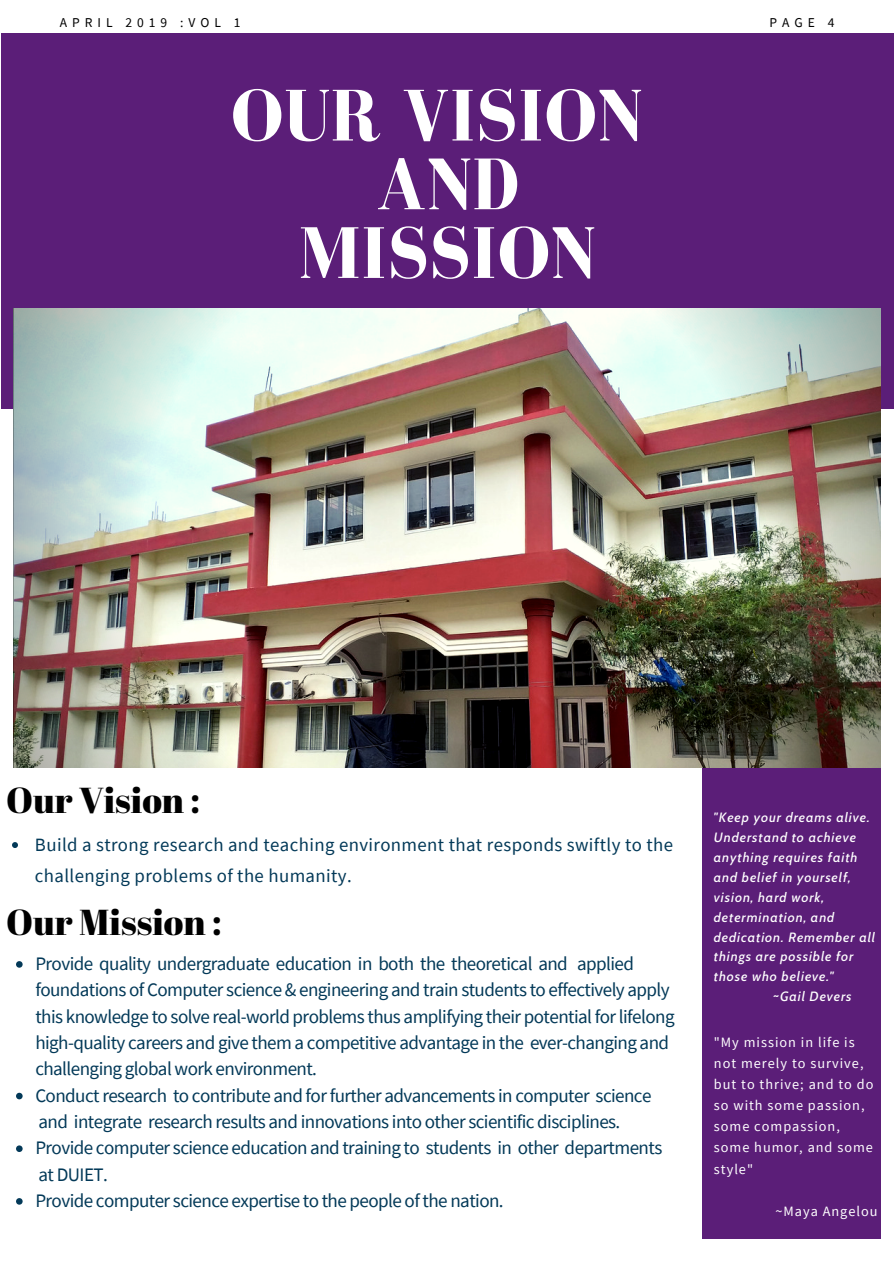
<style>
.page{position:relative;width:894px;height:1264px;background:#fff}
.page>*{position:absolute;margin:0;border:0;box-sizing:border-box;transform-origin:0 0}
.t1{font:700 75px/68.7px "Bodoni FLF";color:#fff;text-align:center}
.t2{font:36px "Abril Fatface";color:#000}
.t3{font:19.05px/26.2px "Source Sans Pro";letter-spacing:-.03em;color:#033958}
.t4{font:18.75px/31.2px "Source Sans Pro";letter-spacing:.02em;color:#033958}
.t5{font:14.25px/21.1px "Source Sans Pro";letter-spacing:.07em;color:#fff}
.t6{font:13.5px "Source Sans Pro";letter-spacing:.37em;color:#000}
.t7{font:italic 500 13.35px "Cabin";letter-spacing:.07em;color:#fff}
</style>
<div class="page">
<div style="left:2px;top:33px;width:891px;height:375px;background:#5b1e78"></div>
<svg style="left:12px;top:842px;width:6px;height:6px"></svg>
<div style="left:702px;top:763px;width:178px;height:475px;background:#5b1e78"></div>
<img style="left:14px;top:309px;width:866px;height:458px">
<svg style="left:16px;top:961px;width:7px;height:6px"></svg>
<svg style="left:16px;top:1092px;width:7px;height:7px"></svg>
<svg style="left:16px;top:1145px;width:7px;height:6px"></svg>
<svg style="left:16px;top:1198px;width:7px;height:6px"></svg>
<p class="t6" style="left:60px;top:14px;width:182px">APRIL 2019 :VOL 1</p>
<p class="t6" style="left:769px;top:14px;width:66px">PAGE 4</p>
<h1 class="t1" style="left:230px;top:81px;width:413px">OUR VISION<br>AND<br>MISSION</h1>
<h2 class="t2" style="left:6px;top:774px;width:195px">Our Vision :</h2>
<p class="t4" style="left:35px;top:828px;width:639px">Build a strong research and teaching environment that responds swiftly to the challenging problems of the humanity.</p>
<h2 class="t2" style="left:6px;top:896px;width:217px">Our Mission :</h2>
<p class="t3" style="left:35px;top:950px;width:640px">Provide quality undergraduate education in both the theoretical and applied foundations of Computer science &amp; engineering and train students to effectively apply this knowledge to solve real-world problems thus amplifying their potential for lifelong high-quality careers and give them a competitive advantage in the ever-changing and challenging global work environment.<br>Conduct research to contribute and for further advancements in computer science and integrate research results and innovations into other scientific disciplines.<br>Provide computer science education and training to students in other departments at DUIET.<br>Provide computer science expertise to the people of the nation.</p>
<p class="t7" style="left:713px;top:809px;width:157px">"Keep your dreams alive.</p>
<p class="t7" style="left:713px;top:829px;width:143px">Understand to achieve</p>
<p class="t7" style="left:713px;top:849px;width:145px">anything requires faith</p>
<p class="t7" style="left:713px;top:868px;width:138px">and belief in yourself,</p>
<p class="t7" style="left:713px;top:888px;width:111px">vision, hard work,</p>
<p class="t7" style="left:713px;top:908px;width:122px">determination, and</p>
<p class="t7" style="left:713px;top:928px;width:163px">dedication. Remember all</p>
<p class="t7" style="left:713px;top:948px;width:141px">things are possible for</p>
<p class="t7" style="left:713px;top:968px;width:122px">those who believe."</p>
<p class="t7" style="left:773px;top:988px;width:80px">~Gail Devers</p>
<p class="t5" style="left:713px;top:1030px;width:161px">"My mission in life is not merely to survive, but to thrive; and to do so with some passion, some compassion, some humor, and some style"</p>
<p class="t5" style="left:775px;top:1200px;width:104px">~Maya Angelou</p>
</div>
